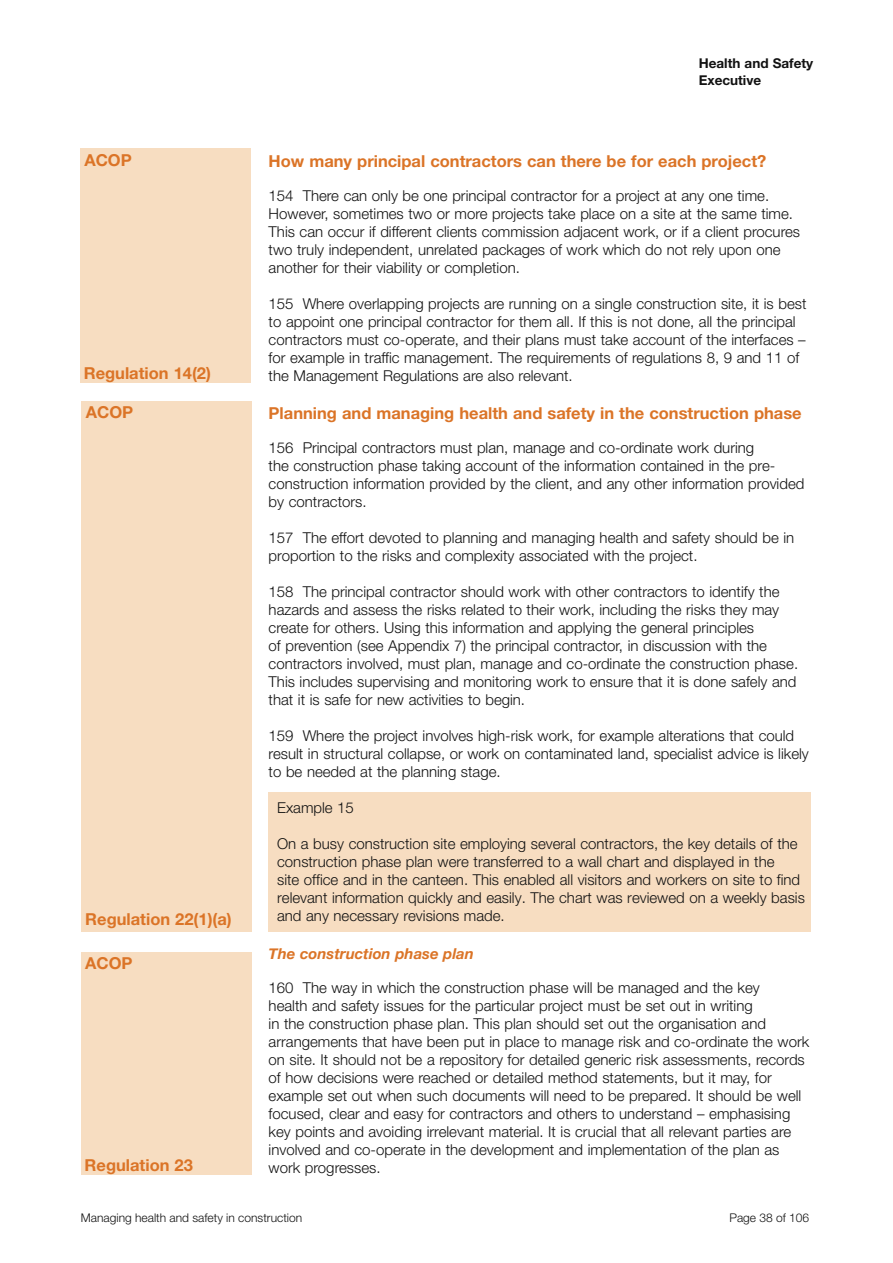
<style>
.page{position:relative;width:893px;height:1263px;background:#fff}
.page>*{position:absolute;margin:0;border:0;box-sizing:border-box;transform-origin:0 0}
.t1{font:700 16.5px "Helvetica Neue";color:#db7427}
.ACOP__text{font:300 15px/18px "Helvetica Neue";color:#121212}
.Boxed_text{font:300 15px/18px "Helvetica Neue";color:#121212}
.t2{font:italic 700 15px "Helvetica Neue";color:#db7427}
.t3{font:700 13.5px/16.5px "Helvetica Neue";color:#121212}
.t4{font:300 12px "Helvetica Neue";color:#121212}
</style>
<div class="page">
<div style="left:268px;top:792px;width:543px;height:140px;background:#f7ddc1"></div>
<div style="left:80px;top:148px;width:170px;height:234px;background:#f7ddc1"></div>
<div style="left:82px;top:401px;width:170px;height:531px;background:#f7ddc1"></div>
<div style="left:81px;top:952px;width:170px;height:223px;background:#f7ddc1"></div>
<p class="t1" style="left:84px;top:150px;width:49px">ACOP</p>
<p class="t1" style="left:84px;top:363px;width:129px">Regulation 14(2)</p>
<p class="t1" style="left:86px;top:402px;width:49px">ACOP</p>
<p class="t1" style="left:85px;top:909px;width:148px">Regulation 22(1)(a)</p>
<p class="t1" style="left:85px;top:953px;width:49px">ACOP</p>
<p class="t1" style="left:85px;top:1155px;width:110px">Regulation 23</p>
<p class="t3" style="left:699px;top:55px;width:116px">Health and Safety<br>Executive</p>
<h2 class="t1" style="left:269px;top:151px;width:499px">How many principal contractors can there be for each project?</h2>
<p class="ACOP__text" style="left:269px;top:187px;width:533px">154 There can only be one principal contractor for a project at any one time.<br>However, sometimes two or more projects take place on a site at the same time.<br>This can occur if different clients commission adjacent work, or if a client procures two truly independent, unrelated packages of work which do not rely upon one another for their viability or completion.</p>
<p class="ACOP__text" style="left:269px;top:295px;width:539px">155 Where overlapping projects are running on a single construction site, it is best to appoint one principal contractor for them all. If this is not done, all the principal contractors must co-operate, and their plans must take account of the interfaces – for example in traffic management. The requirements of regulations 8, 9 and 11 of the Management Regulations are also relevant.</p>
<h2 class="t1" style="left:269px;top:403px;width:535px">Planning and managing health and safety in the construction phase</h2>
<p class="ACOP__text" style="left:269px;top:439px;width:537px">156 Principal contractors must plan, manage and co-ordinate work during<br>the construction phase taking account of the information contained in the pre&shy;construction information provided by the client, and any other information provided by contractors.</p>
<p class="ACOP__text" style="left:269px;top:529px;width:527px">157 The effort devoted to planning and managing health and safety should be in proportion to the risks and complexity associated with the project.</p>
<p class="ACOP__text" style="left:269px;top:583px;width:531px">158 The principal contractor should work with other contractors to identify the hazards and assess the risks related to their work, including the risks they may create for others. Using this information and applying the general principles<br>of prevention (see Appendix 7) the principal contractor, in discussion with the contractors involved, must plan, manage and co-ordinate the construction phase.<br>This includes supervising and monitoring work to ensure that it is done safely and that it is safe for new activities to begin.</p>
<p class="ACOP__text" style="left:269px;top:727px;width:542px">159 Where the project involves high-risk work, for example alterations that could result in structural collapse, or work on contaminated land, specialist advice is likely to be needed at the planning stage.</p>
<p class="Boxed_text" style="left:277px;top:799px;width:78px">Example 15</p>
<p class="Boxed_text" style="left:277px;top:835px;width:529px">On a busy construction site employing several contractors, the key details of the construction phase plan were transferred to a wall chart and displayed in the<br>site office and in the canteen. This enabled all visitors and workers on site to find relevant information quickly and easily. The chart was reviewed on a weekly basis and any necessary revisions made.</p>
<h3 class="t2" style="left:269px;top:944px;width:207px">The construction phase plan</h3>
<p class="ACOP__text" style="left:269px;top:979px;width:542px">160 The way in which the construction phase will be managed and the key<br>health and safety issues for the particular project must be set out in writing<br>in the construction phase plan. This plan should set out the organisation and arrangements that have been put in place to manage risk and co-ordinate the work on site. It should not be a repository for detailed generic risk assessments, records of how decisions were reached or detailed method statements, but it may, for example set out when such documents will need to be prepared. It should be well focused, clear and easy for contractors and others to understand – emphasising key points and avoiding irrelevant material. It is crucial that all relevant parties are involved and co-operate in the development and implementation of the plan as work progresses.</p>
<p class="t4" style="left:81px;top:1211px;width:223px">Managing health and safety in construction</p>
<p class="t4" style="left:729px;top:1211px;width:81px">Page 38 of 106</p>
</div>
